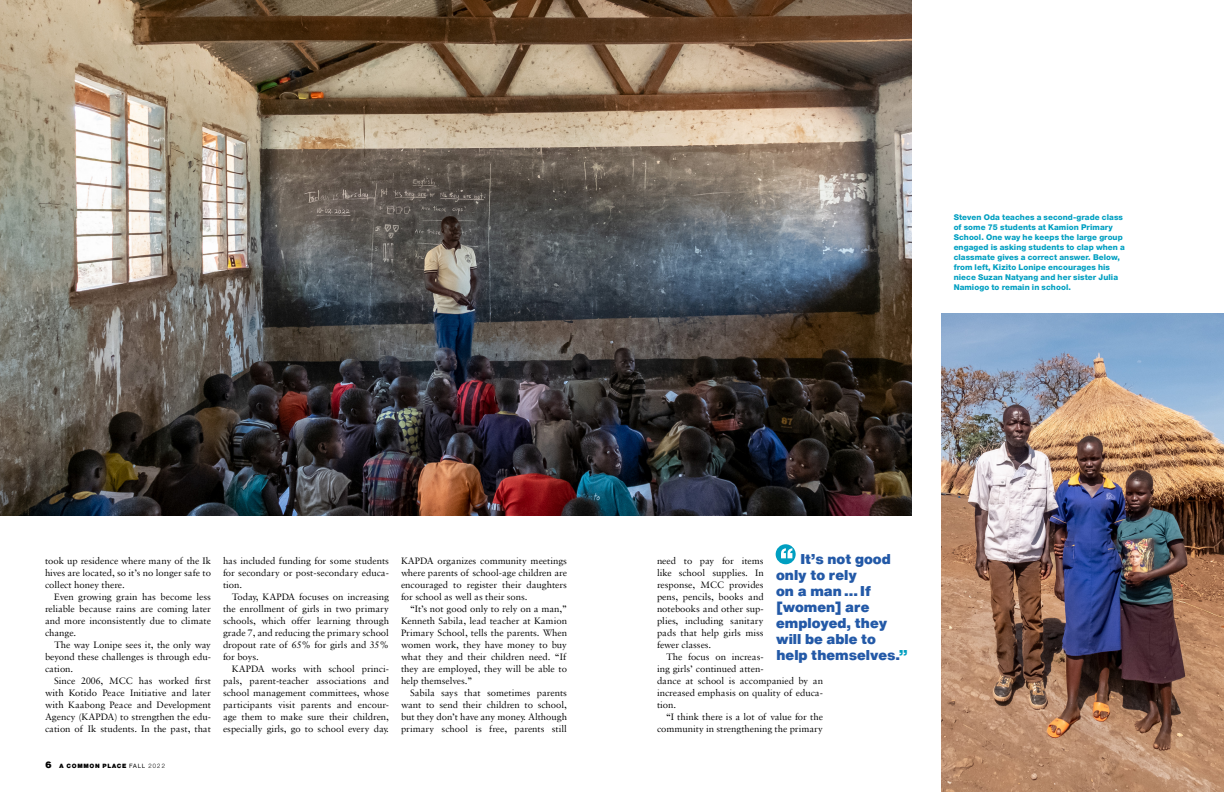
<style>
.page{position:relative;width:1224px;height:792px;background:#fff}
.page>*{position:absolute;margin:0;border:0;box-sizing:border-box;transform-origin:0 0}
.t1{font:900 14px/16px "Helvetica Now Text";color:#2359a7}
.t2{font:10px/12px "Sabon";color:#000;text-align:justify}
.t3{font:800 8px/10px "Helvetica Neue";letter-spacing:.01em;color:#009fc1}
.t4{font:900 6px "Helvetica Now Text";letter-spacing:.11em;color:#000}
.s1{font-size:9px}
.s2{font-weight:400}
.s3{font-weight:300}
.s4{color:#009fc1}
</style>
<div class="page">
<img style="left:942px;top:314px;width:282px;height:478px">
<img style="left:0;top:0;width:911px;height:515px">
<svg style="left:776px;top:544px;width:20px;height:20px"></svg>
<svg style="left:781px;top:548px;width:11px;height:10px"></svg>
<p class="t3" style="left:954px;top:212px;width:173px">Steven Oda teaches a second-grade class of some 75 students at Kamion Primary School. One way he keeps the large group engaged is asking students to clap when a classmate gives a correct answer. Below, from left, Kizito Lonipe encourages his niece Suzan Natyang and her sister Julia Namiogo to remain in school.</p>
<p class="t2" style="left:45px;top:555px;width:168px">took up residence where many of the Ik hives are located, so it’s no longer safe to collect honey there.</p>
<p class="t2" style="left:45px;top:591px;width:168px;text-indent:9px">Even growing grain has become less reliable because rains are coming later and more inconsistently due to climate change.</p>
<p class="t2" style="left:45px;top:639px;width:167px;text-indent:9px">The way Lonipe sees it, the only way beyond these challenges is through edu&shy;cation.</p>
<p class="t2" style="left:45px;top:675px;width:168px;text-indent:9px">Since 2006, MCC has worked first with Kotido Peace Initiative and later with Kaabong Peace and Development Agency (KAPDA) to strengthen the edu&shy;cation of Ik students. In the past, that</p>
<p class="t4" style="left:45px;top:761px;width:122px"><span class="s1">6</span> A COMMON PLACE <span class="s2">FALL</span> <span class="s3">2022</span></p>
<p class="t2" style="left:223px;top:555px;width:168px">has included funding for some students for secondary or post-secondary educa&shy;tion.</p>
<p class="t2" style="left:223px;top:591px;width:168px;text-indent:9px">Today, KAPDA focuses on increasing the enrollment of girls in two primary schools, which offer learning through grade 7, and reducing the primary school dropout rate of 65% for girls and 35% for boys.</p>
<p class="t2" style="left:223px;top:663px;width:168px;text-indent:9px">KAPDA works with school princi&shy;pals, parent-teacher associations and school management committees, whose participants visit parents and encour&shy;age them to make sure their children, especially girls, go to school every day.</p>
<p class="t2" style="left:401px;top:555px;width:168px">KAPDA organizes community meetings where parents of school-age children are encouraged to register their daughters for school as well as their sons.</p>
<p class="t2" style="left:401px;top:603px;width:168px;text-indent:9px">“It’s not good only to rely on a man,” Kenneth Sabila, lead teacher at Kamion Primary School, tells the parents. When women work, they have money to buy what they and their children need. “If they are employed, they will be able to help themselves.”</p>
<p class="t2" style="left:401px;top:687px;width:168px;text-indent:9px">Sabila says that sometimes parents want to send their children to school, but they don’t have any money. Although primary school is free, parents still</p>
<h1 class="t1" style="left:776px;top:551px;width:133px;text-indent:24px">It’s not good only to rely<br>on a man ... If [women] are employed, they will be able to help themselves.<span class="s4">”</span></h1>
<p class="t2" style="left:657px;top:555px;width:108px">need to pay for items like school supplies. In response, MCC provides pens, pencils, books and notebooks and other sup&shy;plies, including sanitary pads that help girls miss fewer classes.</p>
<p class="t2" style="left:657px;top:651px;width:167px;text-align:left;text-indent:9px">The focus on increas-<br>ing girls’ continued atten-<br>dance at school is accompanied by an increased emphasis on quality of educa&shy;tion.</p>
<p class="t2" style="left:657px;top:711px;width:168px;text-align:right">“I think there is a lot of value for the community in strengthening the primary</p>
</div>
